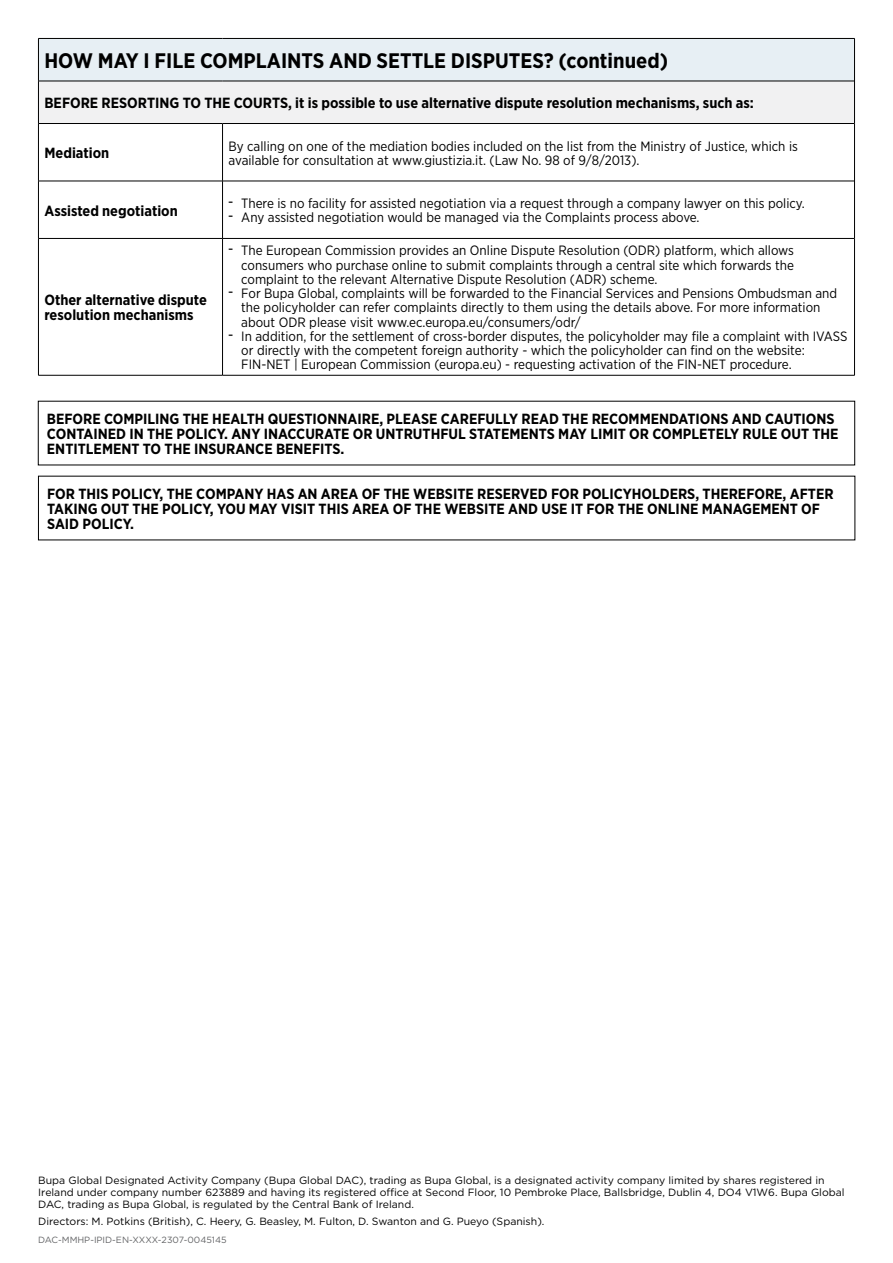
<style>
.page{position:relative;width:893px;height:1263px;background:#fff}
.page>*{position:absolute;margin:0;border:0;box-sizing:border-box;transform-origin:0 0}
.t1{font:700 21px "Gotham Narrow";color:#000}
.t2{font:700 14.7px/15px "Gotham Narrow";color:#000}
.t3{font:13.5px/14.2px "Gotham Narrow";color:#000}
.t4{font:10.5px/12px "Gotham";color:#000}
.t5{font:9px "Gotham";color:#636466}
</style>
<div class="page">
<div style="left:38px;top:38px;width:816px;height:43px;background:#e7eff4"></div>
<div style="left:38px;top:81px;width:816px;height:42px;background:#f1f1f2"></div>
<hr style="left:222px;top:124px;width:1px;height:57px;background:#000">
<hr style="left:222px;top:181px;width:1px;height:57px;background:#000">
<hr style="left:222px;top:239px;width:1px;height:136px;background:#000">
<hr style="left:38px;top:124px;width:1px;height:57px;background:#000">
<hr style="left:38px;top:181px;width:1px;height:57px;background:#000">
<hr style="left:38px;top:239px;width:1px;height:136px;background:#000">
<hr style="left:854px;top:123px;width:1px;height:58px;background:#000">
<hr style="left:854px;top:181px;width:1px;height:57px;background:#000">
<hr style="left:854px;top:238px;width:1px;height:137px;background:#000">
<hr style="left:38px;top:238px;width:185px;height:1px;background:#000">
<hr style="left:223px;top:238px;width:631px;height:1px;background:#000">
<hr style="left:38px;top:375px;width:185px;height:1px;background:#000">
<hr style="left:223px;top:375px;width:632px;height:1px;background:#000">
<hr style="left:38px;top:81px;width:1px;height:42px;background:#000">
<hr style="left:854px;top:81px;width:1px;height:42px;background:#000">
<hr style="left:38px;top:123px;width:185px;height:1px;background:#000">
<hr style="left:223px;top:123px;width:631px;height:1px;background:#000">
<hr style="left:38px;top:39px;width:1px;height:42px;background:#000">
<hr style="left:38px;top:38px;width:185px;height:1px;background:#000">
<hr style="left:223px;top:38px;width:632px;height:1px;background:#000">
<hr style="left:854px;top:39px;width:1px;height:42px;background:#000">
<hr style="left:38px;top:81px;width:185px;height:1px;background:#000">
<hr style="left:223px;top:81px;width:631px;height:1px;background:#000">
<hr style="left:38px;top:181px;width:185px;height:1px;background:#000">
<hr style="left:223px;top:181px;width:631px;height:1px;background:#000">
<h1 class="t1" style="left:44px;top:47px;width:625px">HOW MAY I FILE COMPLAINTS AND SETTLE DISPUTES? (continued)</h1>
<p class="t2" style="left:44px;top:95px;width:711px">BEFORE RESORTING TO THE COURTS, it is possible to use alternative dispute resolution mechanisms, such as:</p>
<p class="t2" style="left:44px;top:145px;width:66px">Mediation</p>
<p class="t3" style="left:229px;top:138px;width:571px">By calling on one of the mediation bodies included on the list from the Ministry of Justice, which is available for consultation at www.giustizia.it. (Law No. 98 of 9/8/2013).</p>
<p class="t2" style="left:44px;top:203px;width:135px">Assisted negotiation</p>
<p class="t3" style="left:229px;top:196px;width:578px"><sup>–</sup> There is no facility for assisted negotiation via a request through a company lawyer on this policy.</p>
<p class="t3" style="left:229px;top:210px;width:473px"><sup>–</sup> Any assisted negotiation would be managed via the Complaints process above.</p>
<p class="t2" style="left:44px;top:292px;width:164px">Other alternative dispute resolution mechanisms</p>
<p class="t3" style="left:241px;top:243px;width:554px;text-align:justify;text-indent:-13px"><sup>–</sup> The European Commission provides an Online Dispute Resolution (ODR) platform, which allows consumers who purchase online to submit complaints through a central site which forwards the complaint to the relevant Alternative Dispute Resolution (ADR) scheme.</p>
<p class="t3" style="left:241px;top:286px;width:597px;text-indent:-13px"><sup>–</sup> For Bupa Global, complaints will be forwarded to the Financial Services and Pensions Ombudsman and the policyholder can refer complaints directly to them using the details above. For more information about ODR please visit www.ec.europa.eu/consumers/odr/</p>
<p class="t3" style="left:241px;top:329px;width:608px;text-indent:-13px"><sup>–</sup> In addition, for the settlement of cross-border disputes, the policyholder may file a complaint with IVASS or directly with the competent foreign authority - which the policyholder can find on the website:<br>FIN-NET | European Commission (europa.eu) - requesting activation of the FIN-NET procedure.</p>
<p class="t2" style="left:47px;top:411px;width:793px">BEFORE COMPILING THE HEALTH QUESTIONNAIRE, PLEASE CAREFULLY READ THE RECOMMENDATIONS AND CAUTIONS<br>CONTAINED IN THE POLICY. ANY INACCURATE OR UNTRUTHFUL STATEMENTS MAY LIMIT OR COMPLETELY RULE OUT THE<br>ENTITLEMENT TO THE INSURANCE BENEFITS.</p>
<p class="t2" style="left:47px;top:486px;width:788px">FOR THIS POLICY, THE COMPANY HAS AN AREA OF THE WEBSITE RESERVED FOR POLICYHOLDERS, THEREFORE, AFTER<br>TAKING OUT THE POLICY, YOU MAY VISIT THIS AREA OF THE WEBSITE AND USE IT FOR THE ONLINE MANAGEMENT OF<br>SAID POLICY.</p>
<p class="t4" style="left:38px;top:1174px;width:808px">Bupa Global Designated Activity Company (Bupa Global DAC), trading as Bupa Global, is a designated activity company limited by shares registered in<br>Ireland under company number 623889 and having its registered office at Second Floor, 10 Pembroke Place, Ballsbridge, Dublin 4, DO4 V1W6. Bupa Global<br>DAC, trading as Bupa Global, is regulated by the Central Bank of Ireland.</p>
<p class="t4" style="left:38px;top:1215px;width:508px">Directors: M. Potkins (British), C. Heery, G. Beasley, M. Fulton, D. Swanton and G. Pueyo (Spanish).</p>
<p class="t5" style="left:38px;top:1234px;width:190px">DAC-MMHP-IPID-EN-XXXX-2307-0045145</p>
</div>
